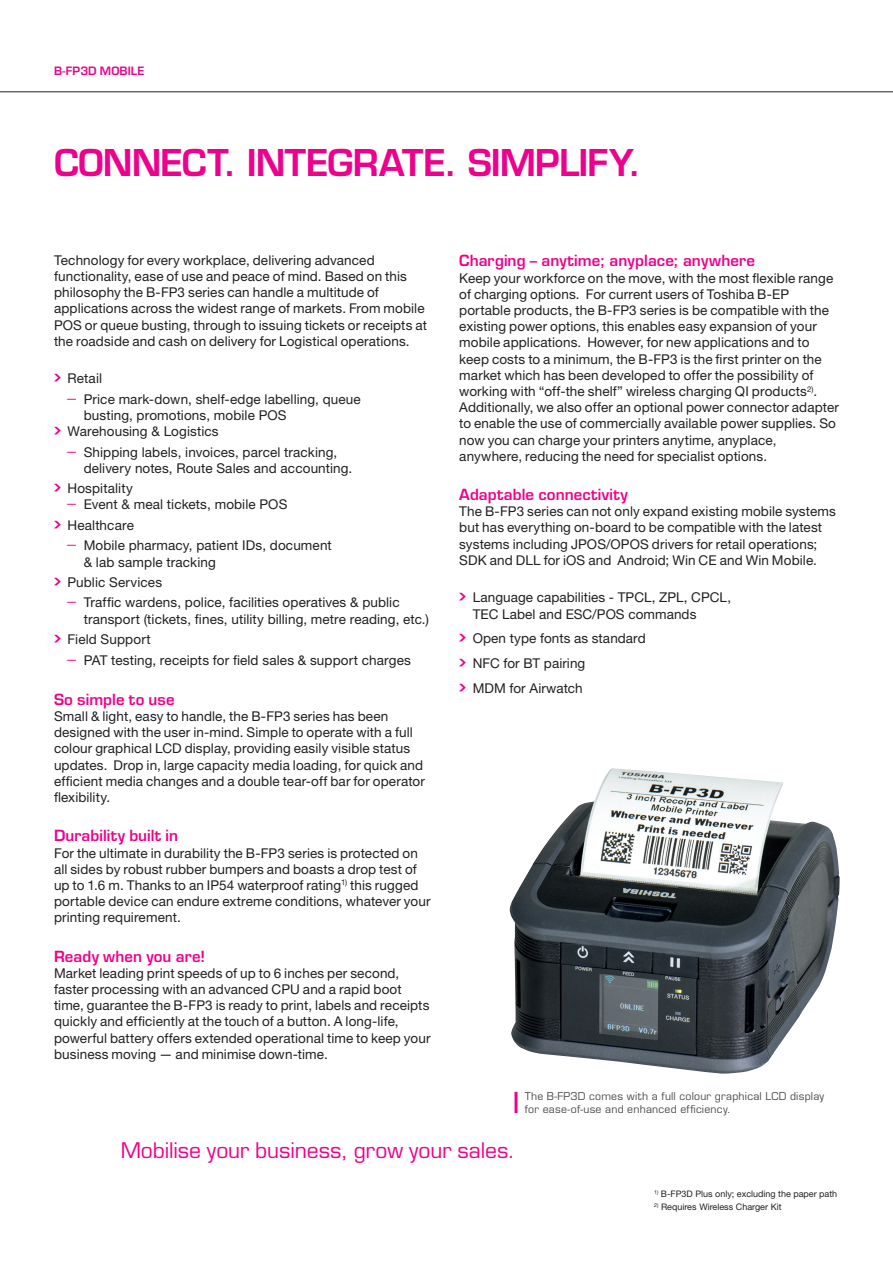
<style>
.page{position:relative;width:893px;height:1263px;background:#fff}
.page>*{position:absolute;margin:0;border:0;box-sizing:border-box;transform-origin:0 0}
.t1{font:600 36px "Eurostile LT Std";letter-spacing:-.025em;color:#ec008c}
.t2{font:21px "Eurostile LT Std";color:#ed028c}
.t3{font:600 15px "Eurostile LT Std";letter-spacing:.005em;color:#ed028c}
.t4{font:13.5px/16.2px "Helvetica Neue LT Std";letter-spacing:.01em;color:#231f20}
.t5{font:600 11.25px "Eurostile LT Std";letter-spacing:.01em;color:#ed028c}
.t6{font:10.5px/12.6px "Eurostile LT Std";letter-spacing:.02em;color:#4b4c4d}
.t7{font:9px "Helvetica Neue LT Std";color:#231f20}
.s1{font-family:"Chevron";font-size:19.5px;color:#ed028c}
.s2{font-family:"Caslon Book BE";font-size:19.5px;color:#ed028c}
</style>
<div class="page">
<hr style="left:0;top:92px;width:893px;height:1px;background:#231f20">
<hr style="left:514px;top:1092px;width:3px;height:21px;background:#ed028c">
<img style="left:510px;top:768px;width:330px;height:305px">
<p class="t5" style="left:54px;top:64px;width:92px">B-FP3D MOBILE</p>
<h1 class="t1" style="left:54px;top:140px;width:589px">CONNECT. INTEGRATE. SIMPLIFY.</h1>
<p class="t4" style="left:54px;top:252px;width:374px">Technology for every workplace, delivering advanced functionality, ease of use and peace of mind. Based on this philosophy the B-FP3 series can handle a multitude of applications across the widest range of markets. From mobile POS or queue busting, through to issuing tickets or receipts at the roadside and cash on delivery for Logistical operations.</p>
<p class="t4" style="left:54px;top:370px;width:50px"><span class="s1">•</span> Retail</p>
<p class="t4" style="left:84px;top:391px;width:278px;text-indent:-17px"><span class="s2">–</span> Price mark-down, shelf-edge labelling, queue busting, promotions, mobile POS</p>
<p class="t4" style="left:54px;top:423px;width:166px"><span class="s1">•</span> Warehousing &amp; Logistics</p>
<p class="t4" style="left:84px;top:443px;width:270px;text-indent:-17px"><span class="s2">–</span> Shipping labels, invoices, parcel tracking, delivery notes, Route Sales and accounting.</p>
<p class="t4" style="left:54px;top:480px;width:80px"><span class="s1">•</span> Hospitality</p>
<p class="t4" style="left:67px;top:496px;width:222px"><span class="s2">–</span> Event &amp; meal tickets, mobile POS</p>
<p class="t4" style="left:54px;top:517px;width:81px"><span class="s1">•</span> Healthcare</p>
<p class="t4" style="left:84px;top:537px;width:250px;text-indent:-17px"><span class="s2">–</span> Mobile pharmacy, patient IDs, document &amp; lab sample tracking</p>
<p class="t4" style="left:54px;top:574px;width:110px"><span class="s1">•</span> Public Services</p>
<p class="t4" style="left:84px;top:594px;width:347px;text-indent:-17px"><span class="s2">–</span> Traffic wardens, police, facilities operatives &amp; public transport (tickets, fines, utility billing, metre reading, etc.)</p>
<p class="t4" style="left:54px;top:631px;width:98px"><span class="s1">•</span> Field Support</p>
<p class="t4" style="left:67px;top:651px;width:346px"><span class="s2">–</span> PAT testing, receipts for field sales &amp; support charges</p>
<p class="t3" style="left:54px;top:690px;width:122px">So simple to use</p>
<p class="t4" style="left:54px;top:708px;width:372px">Small &amp; light, easy to handle, the B-FP3 series has been designed with the user in-mind. Simple to operate with a full colour graphical LCD display, providing easily visible status updates. Drop in, large capacity media loading, for quick and efficient media changes and a double tear-off bar for operator flexibility.</p>
<p class="t3" style="left:54px;top:826px;width:126px">Durability built in</p>
<p class="t4" style="left:54px;top:844px;width:378px">For the ultimate in durability the B-FP3 series is protected on all sides by robust rubber bumpers and boasts a drop test of up to 1.6 m. Thanks to an IP54 waterproof rating<sup>1)</sup> this rugged portable device can endure extreme conditions, whatever your printing requirement.</p>
<p class="t3" style="left:54px;top:947px;width:153px">Ready when you are!</p>
<p class="t4" style="left:54px;top:965px;width:378px">Market leading print speeds of up to 6 inches per second, faster processing with an advanced CPU and a rapid boot time, guarantee the B-FP3 is ready to print, labels and receipts quickly and efficiently at the touch of a button. A long-life, powerful battery offers extended operational time to keep your business moving — and minimise down-time.</p>
<p class="t3" style="left:459px;top:251px;width:297px">Charging – anytime; anyplace; anywhere</p>
<p class="t4" style="left:459px;top:269px;width:381px">Keep your workforce on the move, with the most flexible range of charging options. For current users of Toshiba B-EP portable products, the B-FP3 series is be compatible with the existing power options, this enables easy expansion of your mobile applications. However, for new applications and to keep costs to a minimum, the B-FP3 is the first printer on the market which has been developed to offer the possibility of working with “off-the shelf” wireless charging QI products<sup>2)</sup>.<br>Additionally, we also offer an optional power connector adapter to enable the use of commercially available power supplies. So now you can charge your printers anytime, anyplace, anywhere, reducing the need for specialist options.</p>
<p class="t3" style="left:459px;top:485px;width:170px">Adaptable connectivity</p>
<p class="t4" style="left:459px;top:503px;width:378px">The B-FP3 series can not only expand existing mobile systems but has everything on-board to be compatible with the latest systems including JPOS/OPOS drivers for retail operations; SDK and DLL for iOS and Android; Win CE and Win Mobile.</p>
<p class="t4" style="left:473px;top:589px;width:260px;text-indent:-14px"><span class="s1">•</span> Language capabilities - TPCL, ZPL, CPCL,<br>TEC Label and ESC/POS commands</p>
<p class="t4" style="left:459px;top:630px;width:188px"><span class="s1">•</span> Open type fonts as standard</p>
<p class="t4" style="left:459px;top:655px;width:128px"><span class="s1">•</span> NFC for BT pairing</p>
<p class="t4" style="left:459px;top:680px;width:125px"><span class="s1">•</span> MDM for Airwatch</p>
<p class="t6" style="left:525px;top:1090px;width:301px">The B-FP3D comes with a full colour graphical LCD display for ease-of-use and enhanced efficiency.</p>
<h2 class="t2" style="left:121px;top:1137px;width:396px">Mobilise your business, grow your sales.</h2>
<p class="t7" style="left:654px;top:1188px;width:185px"><sup>1)</sup> B-FP3D Plus only; excluding the paper path</p>
<p class="t7" style="left:654px;top:1201px;width:129px"><sup>2)</sup> Requires Wireless Charger Kit</p>
</div>
